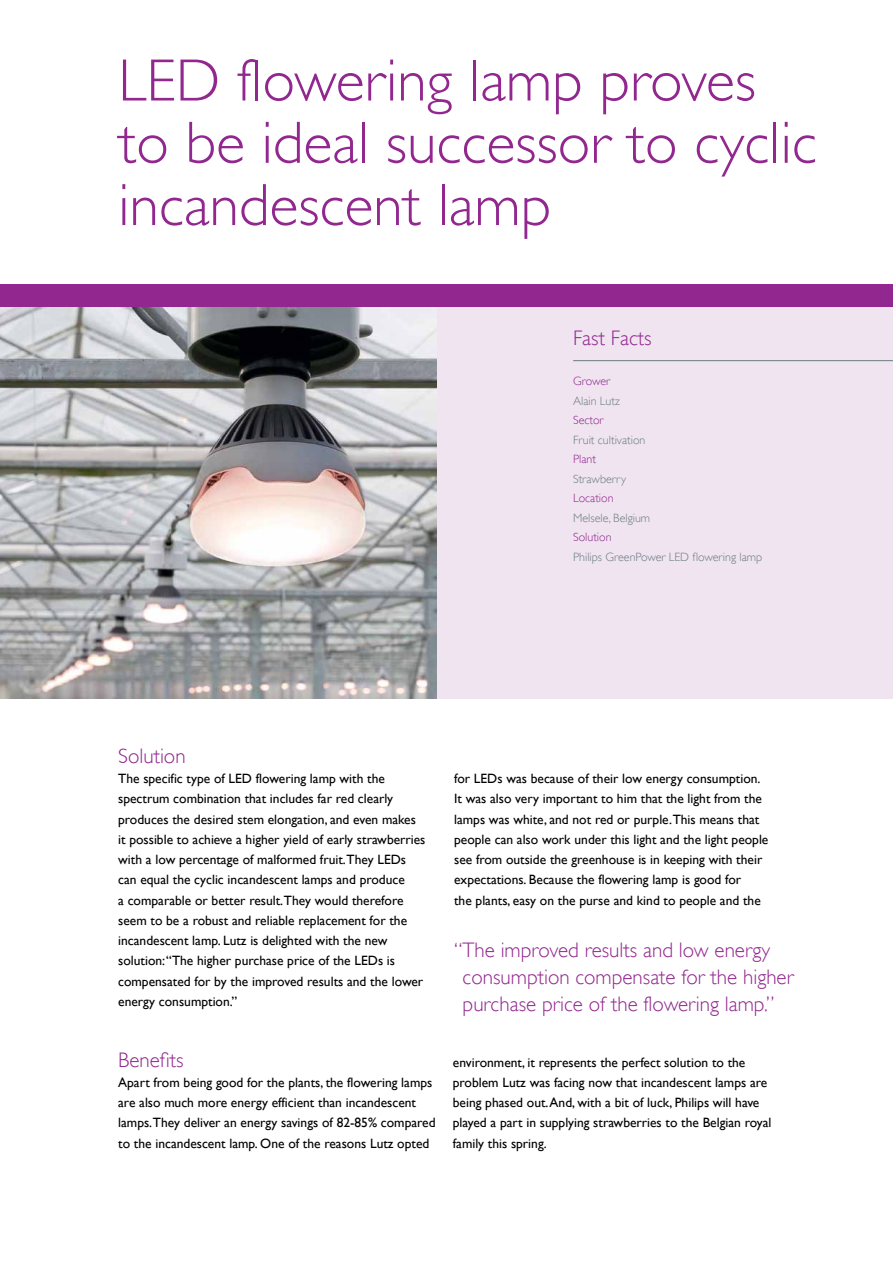
<style>
.page{position:relative;width:893px;height:1263px;background:#fff}
.page>*{position:absolute;margin:0;border:0;box-sizing:border-box;transform-origin:0 0}
.t1{font:60px/62.2px "Gill Sans Alt One WGL Light";color:#92278f}
.t2{font:21px/27px "Gill Sans Alt One WGL Light";color:#92278f}
.t3{font:13.5px/20.2px "Gill Sans Alt One WGL";color:#000}
.t4{font:12px "Gill Sans Alt One WGL Light";color:#6b7b84}
.t5{font:12px "Gill Sans Alt One WGL Light";color:#92278f}
</style>
<div class="page">
<div style="left:0;top:284px;width:893px;height:23px;background:#92278f"></div>
<div style="left:436px;top:307px;width:457px;height:392px;background:#efe4f0"></div>
<img style="left:0;top:307px;width:436px;height:392px">
<hr style="left:573px;top:360px;width:320px;height:1px;background:#6b7b84">
<h1 class="t1" style="left:118px;top:50px;width:700px">LED flowering lamp proves to be ideal successor to cyclic incandescent lamp</h1>
<h2 class="t2" style="left:573px;top:325px;width:80px">Fast Facts</h2>
<p class="t5" style="left:573px;top:373px;width:39px">Grower</p>
<p class="t4" style="left:573px;top:393px;width:48px">Alain Lutz</p>
<p class="t5" style="left:573px;top:412px;width:32px">Sector</p>
<p class="t4" style="left:573px;top:432px;width:74px">Fruit cultivation</p>
<p class="t5" style="left:573px;top:451px;width:25px">Plant</p>
<p class="t4" style="left:573px;top:471px;width:54px">Strawberry</p>
<p class="t5" style="left:573px;top:490px;width:42px">Location</p>
<p class="t4" style="left:573px;top:510px;width:79px">Melsele, Belgium</p>
<p class="t5" style="left:573px;top:529px;width:40px">Solution</p>
<p class="t4" style="left:573px;top:549px;width:191px">Philips GreenPower LED flowering lamp</p>
<h2 class="t2" style="left:118px;top:742px;width:69px">Solution</h2>
<p class="t3" style="left:118px;top:768px;width:309px">The specific type of LED flowering lamp with the spectrum combination that includes far red clearly produces the desired stem elongation, and even makes it possible to achieve a higher yield of early strawberries with a low percentage of malformed fruit.They LEDs can equal the cyclic incandescent lamps and produce<br>a comparable or better result.They would therefore seem to be a robust and reliable replacement for the incandescent lamp. Lutz is delighted with the new solution: “The higher purchase price of the LEDs is compensated for by the improved results and the lower energy consumption.”</p>
<h2 class="t2" style="left:118px;top:1046px;width:67px">Benefits</h2>
<p class="t3" style="left:118px;top:1072px;width:319px">Apart from being good for the plants, the flowering lamps are also much more energy efficient than incandescent lamps.They deliver an energy savings of 82-85% compared to the incandescent lamp. One of the reasons Lutz opted</p>
<p class="t3" style="left:454px;top:768px;width:316px">for LEDs was because of their low energy consumption.<br>It was also very important to him that the light from the lamps was white, and not red or purple.This means that people can also work under this light and the light people see from outside the greenhouse is in keeping with their expectations. Because the flowering lamp is good for<br>the plants, easy on the purse and kind to people and the</p>
<h2 class="t2" style="left:463px;top:936px;width:333px;text-indent:-9px">“The improved results and low energy consumption compensate for the higher purchase price of the flowering lamp.”</h2>
<p class="t3" style="left:453px;top:1052px;width:320px">environment, it represents the perfect solution to the problem Lutz was facing now that incandescent lamps are being phased out. And, with a bit of luck, Philips will have played a part in supplying strawberries to the Belgian royal family this spring.</p>
</div>
